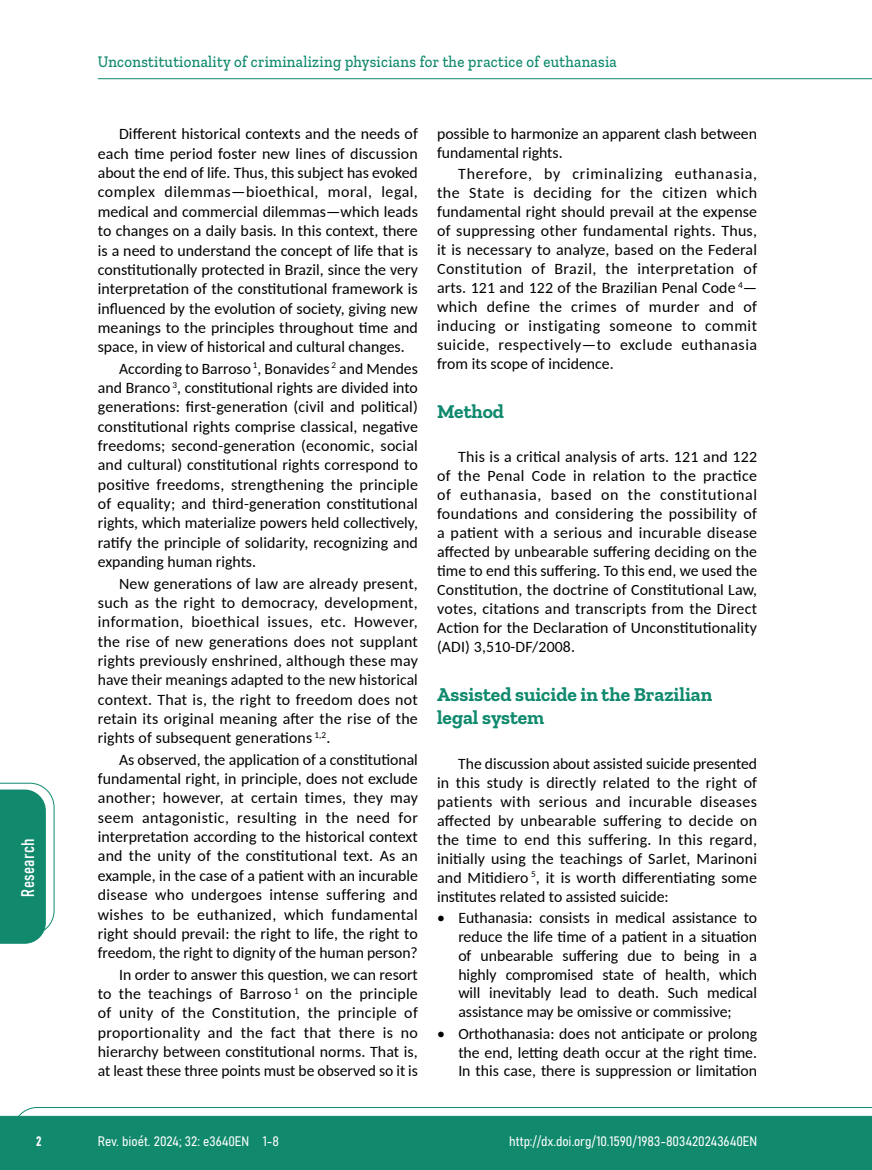
<style>
.page{position:relative;width:872px;height:1170px;background:#fff}
.page>*{position:absolute;margin:0;border:0;box-sizing:border-box;transform-origin:0 0}
.t1{font:700 19.5px/23.4px "Zilla Slab";color:#108a6e}
.t2{font:18px "Bahnschrift";letter-spacing:.02em;color:#fff}
.t3{font:500 16.5px "Zilla Slab";letter-spacing:.02em;color:#10896d;scale:.9 1}
.t4{font:15.75px/19.4px "Carlito";color:#000;text-align:justify}
.t5{font:13.5px "Bahnschrift";color:#fff}
</style>
<div class="page">
<svg style="left:12px;top:1107px;width:860px;height:62px;background:#2e987f"></svg>
<hr style="left:98px;top:78px;width:774px;height:1px;background:#10896d">
<svg style="left:0;top:782px;width:55px;height:161px"></svg>
<p class="t2" style="left:14px;top:896px;width:59px;rotate:-90deg">Research</p>
<p class="t3" style="left:98px;top:53px;width:578px">Unconstitutionality of criminalizing physicians for the practice of euthanasia</p>
<p class="t4" style="left:98px;top:124px;width:322px;text-indent:21px">Different historical contexts and the needs of each time period foster new lines of discussion about the end of life. Thus, this subject has evoked complex dilemmas—bioethical, moral, legal, medical and commercial dilemmas—which leads to changes on a daily basis. In this context, there is a need to understand the concept of life that is constitutionally protected in Brazil, since the very interpretation of the constitutional framework is influenced by the evolution of society, giving new meanings to the principles throughout time and space, in view of historical and cultural changes.</p>
<p class="t4" style="left:98px;top:358px;width:322px;text-indent:21px">According to Barroso <sup>1</sup>, Bonavides <sup>2</sup> and Mendes and Branco <sup>3</sup>, constitutional rights are divided into generations: first-generation (civil and political) constitutional rights comprise classical, negative freedoms; second-generation (economic, social and cultural) constitutional rights correspond to positive freedoms, strengthening the principle of equality; and third-generation constitutional rights, which materialize powers held collectively, ratify the principle of solidarity, recognizing and expanding human rights.</p>
<p class="t4" style="left:98px;top:573px;width:322px;text-indent:21px">New generations of law are already present, such as the right to democracy, development, information, bioethical issues, etc. However, the rise of new generations does not supplant rights previously enshrined, although these may have their meanings adapted to the new historical context. That is, the right to freedom does not retain its original meaning after the rise of the rights of subsequent generations <sup>1,2</sup>.</p>
<p class="t4" style="left:98px;top:749px;width:321px;text-indent:21px">As observed, the application of a constitutional fundamental right, in principle, does not exclude another; however, at certain times, they may seem antagonistic, resulting in the need for interpretation according to the historical context and the unity of the constitutional text. As an example, in the case of a patient with an incurable disease who undergoes intense suffering and wishes to be euthanized, which fundamental right should prevail: the right to life, the right to freedom, the right to dignity of the human person?</p>
<p class="t4" style="left:98px;top:963px;width:322px;text-indent:21px">In order to answer this question, we can resort to the teachings of Barroso <sup>1</sup> on the principle of unity of the Constitution, the principle of proportionality and the fact that there is no hierarchy between constitutional norms. That is, at least these three points must be observed so it is</p>
<p class="t4" style="left:437px;top:124px;width:321px;line-height:18.9px">possible to harmonize an apparent clash between fundamental rights.</p>
<p class="t4" style="left:437px;top:164px;width:322px;line-height:18.9px;text-indent:21px">Therefore, by criminalizing euthanasia, the State is deciding for the citizen which fundamental right should prevail at the expense of suppressing other fundamental rights. Thus, it is necessary to analyze, based on the Federal Constitution of Brazil, the interpretation of arts. 121 and 122 of the Brazilian Penal Code <sup>4</sup>— which define the crimes of murder and of inducing or instigating someone to commit suicide, respectively—to exclude euthanasia from its scope of incidence.</p>
<p class="t1" style="left:437px;top:400px;width:69px">Method</p>
<p class="t4" style="left:437px;top:447px;width:322px;line-height:18.9px;text-indent:21px">This is a critical analysis of arts. 121 and 122 of the Penal Code in relation to the practice of euthanasia, based on the constitutional foundations and considering the possibility of a patient with a serious and incurable disease affected by unbearable suffering deciding on the time to end this suffering. To this end, we used the Constitution, the doctrine of Constitutional Law, votes, citations and transcripts from the Direct Action for the Declaration of Unconstitutionality (ADI) 3,510-DF/2008.</p>
<p class="t1" style="left:437px;top:682px;width:277px">Assisted suicide in the Brazilian legal system</p>
<p class="t4" style="left:437px;top:753px;width:321px;line-height:18.9px;text-indent:21px">The discussion about assisted suicide presented in this study is directly related to the right of patients with serious and incurable diseases affected by unbearable suffering to decide on the time to end this suffering. In this regard, initially using the teachings of Sarlet, Marinoni and Mitidiero <sup>5</sup>, it is worth differentiating some institutes related to assisted suicide:</p>
<p class="t4" style="left:458px;top:907px;width:300px;line-height:18.9px;text-indent:-21px">• Euthanasia: consists in medical assistance to reduce the life time of a patient in a situation of unbearable suffering due to being in a highly compromised state of health, which will inevitably lead to death. Such medical assistance may be omissive or commissive;</p>
<p class="t4" style="left:458px;top:1023px;width:300px;line-height:18.9px;text-indent:-21px">• Orthothanasia: does not anticipate or prolong the end, letting death occur at the right time.<br>In this case, there is suppression or limitation</p>
<p class="t5" style="left:36px;top:1130px;width:7px">2</p>
<p class="t5" style="left:98px;top:1131px;width:183px">Rev. bioét. 2024; 32: e3640EN 1-8</p>
<p class="t5" style="left:509px;top:1131px;width:249px">http://dx.doi.org/10.1590/1983-803420243640EN</p>
</div>
